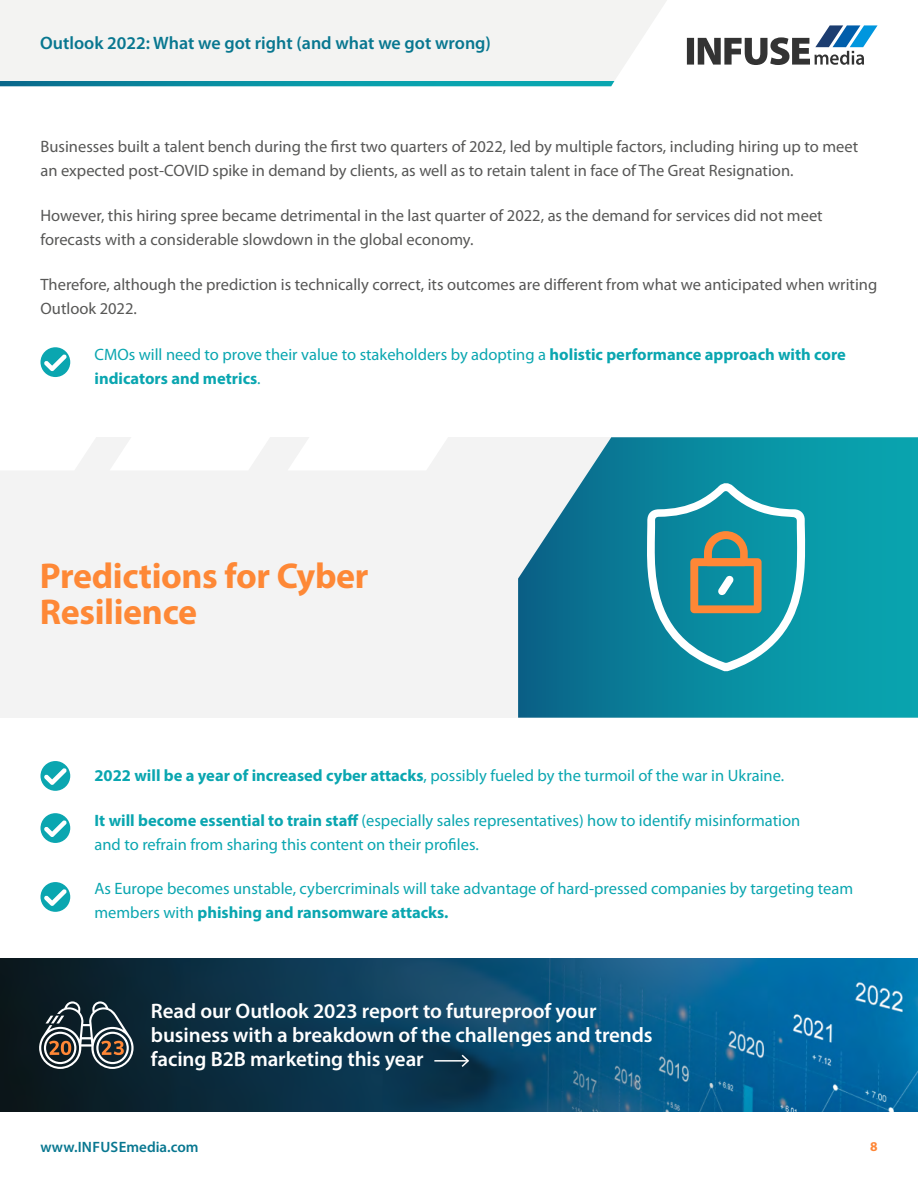
<style>
.page{position:relative;width:918px;height:1188px;background:#fff}
.page>*{position:absolute;margin:0;border:0;box-sizing:border-box;transform-origin:0 0}
.t1{font:700 36px/36px "Myriad Pro";letter-spacing:-.01em;color:#fe8836}
.t2{font:600 21px/24px "Myriad Pro";letter-spacing:-.005em;color:#fff}
.t3{font:600 18px "Myriad Pro";color:#087790}
.t4{font:16.5px/24px "Myriad Pro";color:#0aa6b0}
.t5{font:16.5px/24px "Myriad Pro";color:#575756}
.t6{font:600 15px "Myriad Pro";letter-spacing:.015em;color:#087790}
.t7{font:700 13.5px "Myriad Pro";color:#fe8636}
.s1{font-weight:700}
</style>
<div class="page">
<div style="left:41px;top:347px;width:29px;height:30px;background:#0aa6b0;border-radius:50%"></div>
<svg style="left:44px;top:354px;width:23px;height:17px"></svg>
<div style="left:0;top:438px;width:918px;height:280px;background:#f3f3f3"></div>
<svg style="left:0;top:438px;width:95px;height:32px"></svg>
<svg style="left:110px;top:437px;width:159px;height:33px"></svg>
<svg style="left:288px;top:437px;width:159px;height:33px"></svg>
<svg style="left:518px;top:437px;width:400px;height:281px;background:#1e93a6"></svg>
<div style="left:41px;top:761px;width:29px;height:30px;background:#0aa6b0;border-radius:50%"></div>
<svg style="left:44px;top:768px;width:23px;height:17px"></svg>
<div style="left:41px;top:813px;width:29px;height:30px;background:#0aa6b0;border-radius:50%"></div>
<svg style="left:44px;top:820px;width:23px;height:17px"></svg>
<div style="left:41px;top:882px;width:29px;height:30px;background:#0aa6b0;border-radius:50%"></div>
<svg style="left:44px;top:889px;width:23px;height:17px"></svg>
<svg style="left:647px;top:484px;width:158px;height:187px;background:#409da7"></svg>
<img style="left:0;top:958px;width:918px;height:154px">
<div style="left:0;top:0;width:687px;height:81px;background:#f3f3f2"></div>
<svg style="left:687px;top:25px;width:191px;height:40px"></svg>
<svg style="left:0;top:81px;width:614px;height:5px;background:#0993a4"></svg>
<hr style="left:434px;top:1060px;width:34px;height:2px;background:#fff">
<svg style="left:460px;top:1053px;width:10px;height:16px"></svg>
<svg style="left:39px;top:1001px;width:95px;height:68px;background:#4d5558"></svg>
<p class="t3" style="left:40px;top:32px;width:452px">Outlook 2022: What we got right (and what we got wrong)</p>
<p class="t5" style="left:40px;top:134px;width:819px">Businesses built a talent bench during the first two quarters of 2022, led by multiple factors, including hiring up to meet an expected post-COVID spike in demand by clients, as well as to retain talent in face of The Great Resignation.</p>
<p class="t5" style="left:40px;top:203px;width:784px">However, this hiring spree became detrimental in the last quarter of 2022, as the demand for services did not meet forecasts with a considerable slowdown in the global economy.</p>
<p class="t5" style="left:40px;top:273px;width:838px">Therefore, although the prediction is technically correct, its outcomes are different from what we anticipated when writing<br>Outlook 2022.</p>
<p class="t4" style="left:95px;top:342px;width:753px">CMOs will need to prove their value to stakeholders by adopting a <span class="s1">holistic performance approach with core indicators and metrics</span>.</p>
<h1 class="t1" style="left:40px;top:556px;width:330px">Predictions for Cyber<br>Resilience</h1>
<p class="t4" style="left:94px;top:763px;width:691px"><span class="s1">2022 will be a year of increased cyber attacks</span>, possibly fueled by the turmoil of the war in Ukraine.</p>
<p class="t4" style="left:94px;top:808px;width:707px"><span class="s1">It will become essential to train staff</span> (especially sales representatives) how to identify misinformation and to refrain from sharing this content on their profiles.</p>
<p class="t4" style="left:94px;top:877px;width:760px">As Europe becomes unstable, cybercriminals will take advantage of hard-pressed companies by targeting team members with <span class="s1">phishing and ransomware attacks.</span></p>
<p class="t2" style="left:151px;top:998px;width:503px">Read our Outlook 2023 report to futureproof your business with a breakdown of the challenges and trends facing B2B marketing this year</p>
<p class="t6" style="left:40px;top:1137px;width:160px">www.INFUSEmedia.com</p>
<p class="t7" style="left:870px;top:1138px;width:9px">8</p>
</div>
